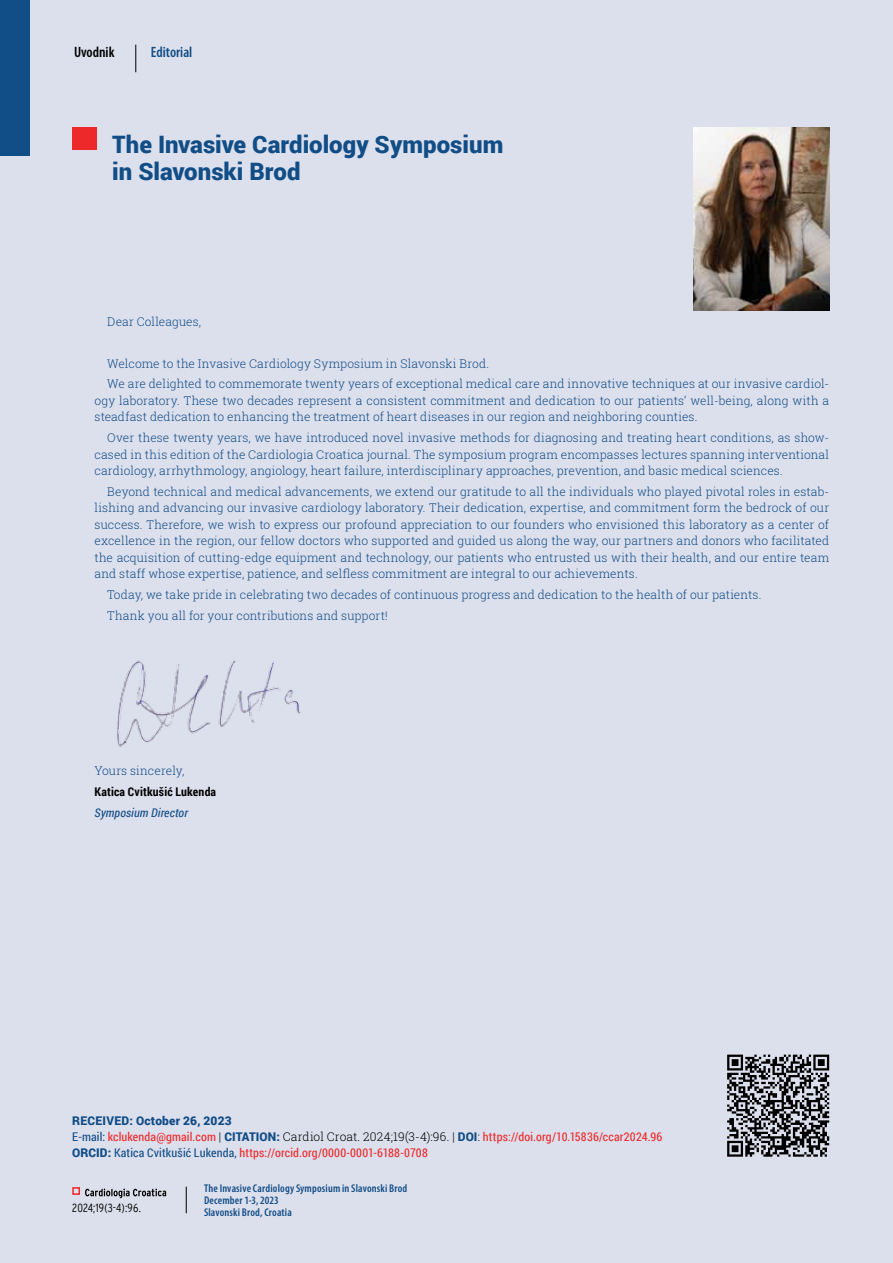
<style>
.page{position:relative;width:893px;height:1263px;background:#dcdfec}
.page>*{position:absolute;margin:0;border:0;box-sizing:border-box;transform-origin:0 0}
.t1{font:900 24px/27px "Roboto";color:#114d86}
.t2{font:600 condensed 15px "Myriad Pro";color:#114d86}
.t3{font:600 condensed 15px "Myriad Pro";color:#000}
.t4{font:300 12px/16.5px "Roboto Slab";letter-spacing:.01em;color:#114d86}
.t5{font:12px/15.6px "Roboto Condensed";letter-spacing:.015em;color:#ee292a}
.t6{font:900 12px "Roboto";letter-spacing:.02em;color:#114d86}
.t7{font:700 12px "Roboto Condensed";letter-spacing:.015em;color:#000}
.t8{font:italic 12px "Roboto Condensed";letter-spacing:.015em;color:#114d86}
.t9{font:300 condensed 12px "Interstate";letter-spacing:.015em;color:#000}
.t10{font:600 condensed 11.25px/12px "Myriad Pro";letter-spacing:.015em;color:#114d86}
.s1{color:#114d86}
.s2{font-family:"Roboto Slab";font-weight:300;color:#000}
.s3{font-family:"Roboto";font-weight:900;color:#114d86}
</style>
<div class="page">
<div style="left:0;top:0;width:30px;height:155px;background:#114d86"></div>
<svg style="left:136px;top:45px;width:1px;height:27px"></svg>
<div style="left:74px;top:128px;width:22px;height:22px;background:#ee292a"></div>
<div style="left:72px;top:128px;width:23px;height:22px;background:#ee292a"></div>
<div style="left:72px;top:1187px;width:8px;height:8px;border:2px solid #ee292a"></div>
<svg style="left:85px;top:1188px;width:81px;height:10px"></svg>
<svg style="left:186px;top:1187px;width:1px;height:26px"></svg>
<img style="left:693px;top:128px;width:136px;height:182px">
<img style="left:117px;top:660px;width:183px;height:87px">
<svg style="left:727px;top:1054px;width:102px;height:103px"></svg>
<p class="t3" style="left:74px;top:44px;width:42px">Uvodnik</p>
<p class="t2" style="left:151px;top:44px;width:43px">Editorial</p>
<h1 class="t1" style="left:112px;top:130px;width:393px">The Invasive Cardiology Symposium in Slavonski Brod</h1>
<p class="t4" style="left:107px;top:313px;width:95px">Dear Colleagues,</p>
<p class="t4" style="left:107px;top:353px;width:723px;line-height:20.7px">Welcome to the Invasive Cardiology Symposium in Slavonski Brod.<br>We are delighted to commemorate twenty years of exceptional medical care and innovative techniques at our invasive cardiol-</p>
<p class="t4" style="left:95px;top:392px;width:736px">ogy laboratory. These two decades represent a consistent commitment and dedication to our patients’ well-being, along with a steadfast dedication to enhancing the treatment of heart diseases in our region and neighboring counties.</p>
<p class="t4" style="left:95px;top:429px;width:736px;text-align:justify;text-indent:13px">Over these twenty years, we have introduced novel invasive methods for diagnosing and treating heart conditions, as show&shy;cased in this edition of the Cardiologia Croatica journal. The symposium program encompasses lectures spanning interventional cardiology, arrhythmology, angiology, heart failure, interdisciplinary approaches, prevention, and basic medical sciences.</p>
<p class="t4" style="left:95px;top:483px;width:736px;text-align:justify;text-indent:13px">Beyond technical and medical advancements, we extend our gratitude to all the individuals who played pivotal roles in estab&shy;lishing and advancing our invasive cardiology laboratory. Their dedication, expertise, and commitment form the bedrock of our success. Therefore, we wish to express our profound appreciation to our founders who envisioned this laboratory as a center of excellence in the region, our fellow doctors who supported and guided us along the way, our partners and donors who facilitated the acquisition of cutting-edge equipment and technology, our patients who entrusted us with their health, and our entire team and staff whose expertise, patience, and selfless commitment are integral to our achievements.</p>
<p class="t4" style="left:107px;top:584px;width:656px;line-height:20.7px">Today, we take pride in celebrating two decades of continuous progress and dedication to the health of our patients.<br>Thank you all for your contributions and support!</p>
<p class="t4" style="left:95px;top:762px;width:91px">Yours sincerely,</p>
<p class="t7" style="left:95px;top:783px;width:123px">Katica Cvitkušić Lukenda</p>
<p class="t8" style="left:95px;top:804px;width:95px">Symposium Director</p>
<p class="t6" style="left:72px;top:1113px;width:161px">Received: October 26, 2023</p>
<p class="t5" style="left:72px;top:1128px;width:591px"><span class="s1">E-mail:</span> kclukenda@gmail.com <span class="s2">|</span> <span class="s3">CITATION:</span> <span class="s2">Cardiol Croat. 2024;19(3-4):96. |</span> <span class="s3">DOI</span><span class="s2">:</span> https://doi.org/10.15836/ccar2024.96<br><span class="s3">ORCID:</span> <span class="s1">Katica Cvitkušić Lukenda,</span> https://orcid.org/0000-0001-6188-0708</p>
<p class="t9" style="left:72px;top:1201px;width:70px">2024;19(3-4):96.</p>
<p class="t10" style="left:204px;top:1182px;width:205px">The Invasive Cardiology Symposium in Slavonski Brod<br>December 1-3, 2023<br>Slavonski Brod, Croatia</p>
</div>
